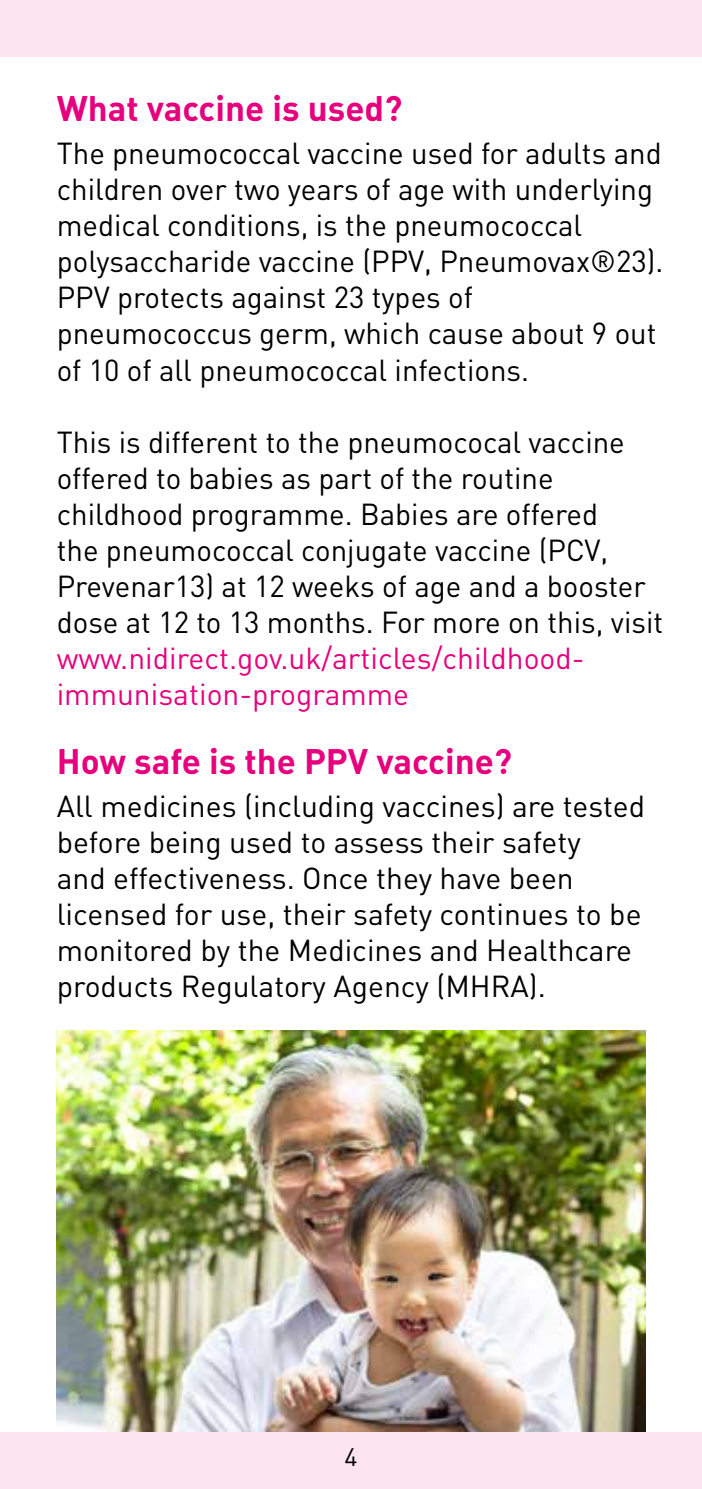
<style>
.page{position:relative;width:702px;height:1489px;background:#fff}
.page>*{position:absolute;margin:0;border:0;box-sizing:border-box;transform-origin:0 0}
.t1{font:35px "DIN Bold Alternate";color:#e6007d}
.t2{font:30px/36px "DIN";color:#000}
.t3{font:30px/36px "DIN";color:#e6007d}
.t4{font:25px "DIN";color:#000}
</style>
<div class="page">
<img style="left:57px;top:1030px;width:588px;height:401px">
<div style="left:0;top:1432px;width:702px;height:56px;background:#fce5f1"></div>
<div style="left:0;top:0;width:702px;height:57px;background:#fce5f1"></div>
<p class="t1" style="left:57px;top:86px;width:347px">What vaccine is used?</p>
<p class="t2" style="left:57px;top:135px;width:608px">The pneumococcal vaccine used for adults and children over two years of age with underlying medical conditions, is the pneumococcal polysaccharide vaccine (PPV, Pneumovax®23).<br>PPV protects against 23 types of pneumococcus germ, which cause about 9 out of 10 of all pneumococcal infections.</p>
<p class="t2" style="left:57px;top:423px;width:608px">This is different to the pneumococal vaccine offered to babies as part of the routine childhood programme. Babies are offered<br>the pneumococcal conjugate vaccine (PCV, Prevenar13) at 12 weeks of age and a booster dose at 12 to 13 months. For more on this, visit</p>
<p class="t3" style="left:57px;top:639px;width:529px">www.nidirect.gov.uk/articles/childhood&shy;immunisation-programme</p>
<p class="t1" style="left:57px;top:738px;width:457px">How safe is the PPV vaccine?</p>
<p class="t2" style="left:57px;top:787px;width:590px">All medicines (including vaccines) are tested before being used to assess their safety<br>and effectiveness. Once they have been licensed for use, their safety continues to be monitored by the Medicines and Healthcare products Regulatory Agency (MHRA).</p>
<p class="t4" style="left:344px;top:1440px;width:15px">4</p>
</div>
